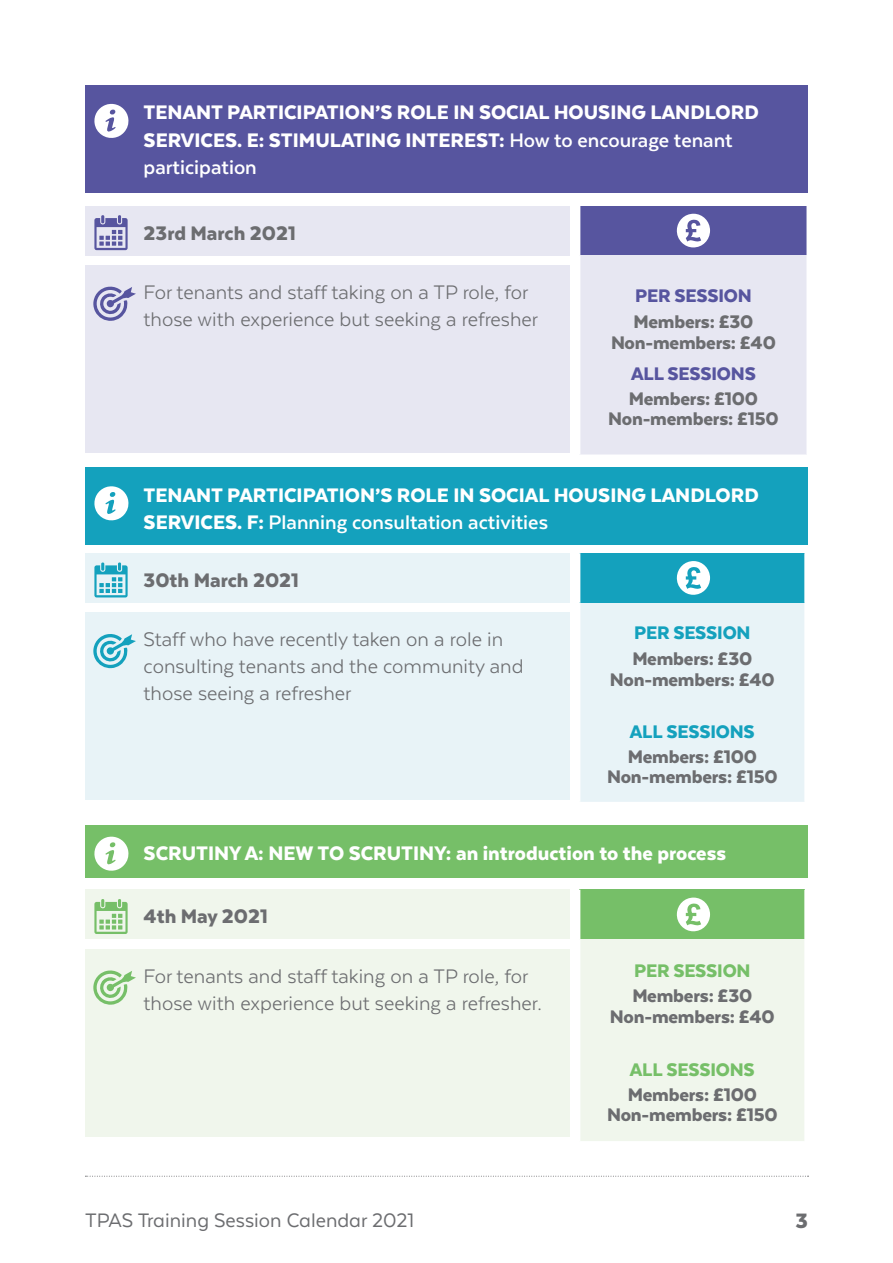
<style>
.page{position:relative;width:893px;height:1263px;background:#fff}
.page>*{position:absolute;margin:0;border:0;box-sizing:border-box;transform-origin:0 0}
.t1{font:900 24px "Texta Alt";color:#6c6d70}
.t2{font:900 22.65px/27.2px "Texta";color:#fff}
.t3{font:22.65px/27px "Texta";color:#6c6d70}
.t4{font:900 22.65px "Texta";color:#6c6d70}
.t5{font:22.5px "Texta Alt";color:#6c6d70}
.t6{font:900 21px "Texta";letter-spacing:-.01em;color:#6c6d70}
.t7{font:900 21px "Texta";letter-spacing:-.01em;color:#57559f}
.t8{font:900 21px "Texta";letter-spacing:-.01em;color:#14a1bd}
.t9{font:900 21px "Texta";letter-spacing:-.01em;color:#76bf68}
.s1{font-weight:700}
</style>
<div class="page">
<svg style="left:85px;top:1176px;width:723px;height:1px"></svg>
<div style="left:85px;top:265px;width:485px;height:188px;background:#e7e7f2"></div>
<div style="left:85px;top:206px;width:485px;height:49px;background:#e7e7f2"></div>
<div style="left:85px;top:85px;width:723px;height:108px;background:#57559f"></div>
<div style="left:580px;top:206px;width:227px;height:49px;background:#57559f"></div>
<div style="left:580px;top:255px;width:227px;height:200px;background:#e7e7f2"></div>
<hr style="left:806px;top:206px;width:2px;height:49px;background:#fff">
<hr style="left:806px;top:255px;width:2px;height:199px;background:#fff">
<hr style="left:579px;top:454px;width:229px;height:2px;background:#fff">
<svg style="left:94px;top:215px;width:34px;height:35px"></svg>
<svg style="left:93px;top:286px;width:43px;height:35px"></svg>
<svg style="left:677px;top:214px;width:33px;height:34px"></svg>
<svg style="left:94px;top:104px;width:35px;height:34px"></svg>
<div style="left:85px;top:612px;width:485px;height:188px;background:#e8f3f7"></div>
<div style="left:85px;top:553px;width:485px;height:50px;background:#e8f3f7"></div>
<div style="left:85px;top:467px;width:723px;height:78px;background:#14a1bd"></div>
<div style="left:580px;top:553px;width:225px;height:50px;background:#14a1bd"></div>
<div style="left:580px;top:603px;width:225px;height:199px;background:#e8f3f7"></div>
<hr style="left:804px;top:553px;width:2px;height:50px;background:#fff">
<hr style="left:804px;top:603px;width:2px;height:199px;background:#fff">
<svg style="left:94px;top:562px;width:34px;height:35px"></svg>
<svg style="left:93px;top:634px;width:43px;height:34px"></svg>
<svg style="left:677px;top:561px;width:33px;height:34px"></svg>
<svg style="left:94px;top:486px;width:35px;height:35px"></svg>
<div style="left:85px;top:949px;width:485px;height:187px;background:#f0f6ec"></div>
<div style="left:85px;top:890px;width:485px;height:49px;background:#f0f6ec"></div>
<div style="left:85px;top:825px;width:723px;height:53px;background:#76bf68"></div>
<div style="left:580px;top:890px;width:225px;height:49px;background:#76bf68"></div>
<div style="left:580px;top:939px;width:225px;height:203px;background:#f0f6ec"></div>
<hr style="left:804px;top:890px;width:2px;height:49px;background:#fff">
<hr style="left:804px;top:939px;width:2px;height:202px;background:#fff">
<hr style="left:579px;top:1141px;width:227px;height:1px;background:#fff">
<svg style="left:94px;top:899px;width:34px;height:35px"></svg>
<svg style="left:93px;top:970px;width:43px;height:35px"></svg>
<svg style="left:677px;top:897px;width:33px;height:34px"></svg>
<svg style="left:94px;top:837px;width:35px;height:34px"></svg>
<p class="t2" style="left:144px;top:99px;width:617px">TENANT PARTICIPATION’S ROLE IN SOCIAL HOUSING LANDLORD<br>SERVICES. E: STIMULATING INTEREST: <span class="s1">How to encourage tenant participation</span></p>
<p class="t4" style="left:144px;top:221px;width:154px">23rd March 2021</p>
<p class="t3" style="left:144px;top:278px;width:396px">For tenants and staff taking on a TP role, for those with experience but seeking a refresher</p>
<p class="t7" style="left:635px;top:285px;width:118px">PER SESSION</p>
<p class="t6" style="left:633px;top:310px;width:121px">Members: £30</p>
<p class="t6" style="left:611px;top:331px;width:166px">Non-members: £40</p>
<p class="t7" style="left:631px;top:363px;width:126px">ALL SESSIONS</p>
<p class="t6" style="left:629px;top:388px;width:131px">Members: £100</p>
<p class="t6" style="left:608px;top:408px;width:172px">Non-members: £150</p>
<p class="t2" style="left:144px;top:481px;width:617px">TENANT PARTICIPATION’S ROLE IN SOCIAL HOUSING LANDLORD<br>SERVICES. F: <span class="s1">Planning consultation activities</span></p>
<p class="t4" style="left:144px;top:568px;width:157px">30th March 2021</p>
<p class="t3" style="left:144px;top:626px;width:381px">Staff who have recently taken on a role in consulting tenants and the community and those seeing a refresher</p>
<p class="t8" style="left:634px;top:622px;width:118px">PER SESSION</p>
<p class="t6" style="left:632px;top:647px;width:121px">Members: £30</p>
<p class="t6" style="left:610px;top:668px;width:166px">Non-members: £40</p>
<p class="t8" style="left:630px;top:721px;width:126px">ALL SESSIONS</p>
<p class="t6" style="left:628px;top:746px;width:131px">Members: £100</p>
<p class="t6" style="left:607px;top:765px;width:172px">Non-members: £150</p>
<p class="t2" style="left:144px;top:839px;width:584px">SCRUTINY A: NEW TO SCRUTINY: an introduction to the process</p>
<p class="t4" style="left:144px;top:905px;width:126px">4th May 2021</p>
<p class="t3" style="left:144px;top:962px;width:400px">For tenants and staff taking on a TP role, for those with experience but seeking a refresher.</p>
<p class="t9" style="left:634px;top:960px;width:118px">PER SESSION</p>
<p class="t6" style="left:632px;top:985px;width:121px">Members: £30</p>
<p class="t6" style="left:610px;top:1006px;width:166px">Non-members: £40</p>
<p class="t9" style="left:630px;top:1059px;width:126px">ALL SESSIONS</p>
<p class="t6" style="left:628px;top:1084px;width:131px">Members: £100</p>
<p class="t6" style="left:607px;top:1103px;width:172px">Non-members: £150</p>
<p class="t5" style="left:85px;top:1209px;width:331px">TPAS Training Session Calendar 2021</p>
<p class="t1" style="left:795px;top:1208px;width:14px">3</p>
</div>
